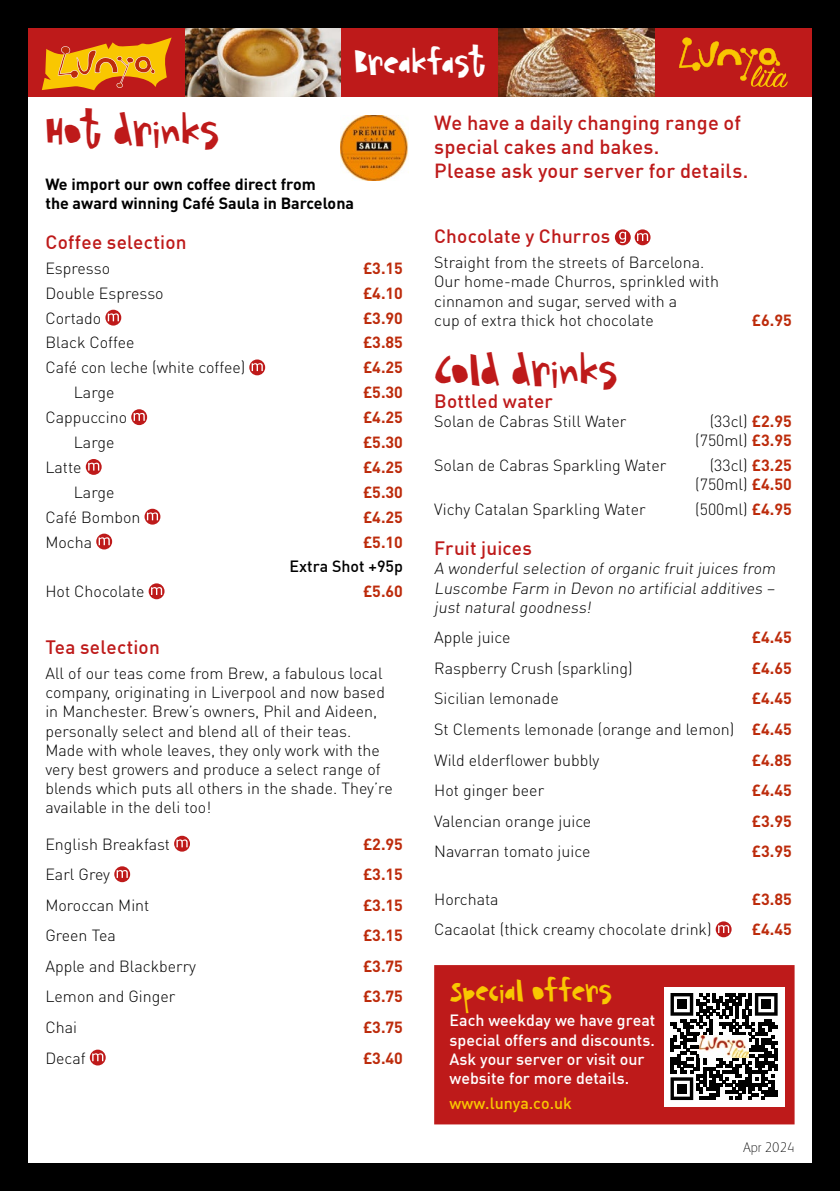
<style>
.page{position:relative;width:840px;height:1191px;background:#fff}
.page>*{position:absolute;margin:0;border:0;box-sizing:border-box;transform-origin:0 0}
.t1{font:40px "House Gen Col Housecut";color:#be1a1a}
.t2{font:32px "House Gen Col Housecut";letter-spacing:-.02em;color:#fff}
.t3{font:28px "House Gen Col Housecut";letter-spacing:-.015em;color:#f9c701}
.t4{font:500 20px/24px "DIN";letter-spacing:.01em;color:#be1a1a}
.t5{font:500 19px "DIN";letter-spacing:.01em;color:#be1a1a}
.t6{font:300 16px/19.2px "DINOT";color:#000}
.t7{font:700 16px "DINOT";color:#bd2b0b}
.t8{font:500 16px/19.2px "DIN";color:#fff}
.t9{font:700 16px/19.2px "DINOT";color:#000}
.t10{font:500 16px "DIN";color:#f9c701}
.t11{font:500 16px "DIN";color:#000}
.t12{font:100 14px "FS Albert";color:#000}
.s1{font-weight:700;color:#bd2b0b}
</style>
<div class="page">
<div style="left:0;top:0;width:839px;height:1191px;background:#000"></div>
<div style="left:28px;top:28px;width:783px;height:1134px;background:#fff"></div>
<div style="left:28px;top:28px;width:157px;height:68px;background:#be1a1a"></div>
<img style="left:185px;top:28px;width:156px;height:68px">
<div style="left:341px;top:28px;width:157px;height:68px;background:#be1a1a"></div>
<img style="left:498px;top:28px;width:156px;height:68px">
<div style="left:654px;top:28px;width:157px;height:68px;background:#be1a1a"></div>
<svg style="left:679px;top:37px;width:108px;height:50px"></svg>
<svg style="left:42px;top:37px;width:129px;height:53px"></svg>
<svg style="left:105px;top:310px;width:16px;height:15px"></svg>
<svg style="left:108px;top:313px;width:11px;height:8px"></svg>
<svg style="left:249px;top:359px;width:16px;height:16px"></svg>
<svg style="left:251px;top:363px;width:12px;height:8px"></svg>
<svg style="left:131px;top:409px;width:16px;height:16px"></svg>
<svg style="left:133px;top:413px;width:12px;height:8px"></svg>
<svg style="left:86px;top:459px;width:16px;height:16px"></svg>
<svg style="left:88px;top:463px;width:11px;height:7px"></svg>
<svg style="left:144px;top:509px;width:16px;height:15px"></svg>
<svg style="left:147px;top:512px;width:11px;height:8px"></svg>
<svg style="left:96px;top:533px;width:16px;height:16px"></svg>
<svg style="left:99px;top:537px;width:11px;height:8px"></svg>
<svg style="left:148px;top:583px;width:16px;height:16px"></svg>
<svg style="left:151px;top:587px;width:11px;height:8px"></svg>
<svg style="left:174px;top:835px;width:16px;height:16px"></svg>
<svg style="left:176px;top:839px;width:11px;height:8px"></svg>
<svg style="left:114px;top:866px;width:16px;height:16px"></svg>
<svg style="left:117px;top:870px;width:11px;height:8px"></svg>
<svg style="left:90px;top:1049px;width:16px;height:16px"></svg>
<svg style="left:92px;top:1053px;width:11px;height:8px"></svg>
<svg style="left:614px;top:229px;width:16px;height:16px"></svg>
<svg style="left:618px;top:232px;width:7px;height:11px"></svg>
<svg style="left:634px;top:229px;width:16px;height:16px"></svg>
<svg style="left:636px;top:233px;width:11px;height:8px"></svg>
<svg style="left:715px;top:921px;width:16px;height:16px"></svg>
<svg style="left:717px;top:925px;width:11px;height:8px"></svg>
<div style="left:436px;top:967px;width:356px;height:155px;background:#be1a1a"></div>
<div style="left:434px;top:965px;width:360px;height:159px;border:4px solid #be1a1a"></div>
<img style="left:341px;top:115px;width:67px;height:66px">
<div style="left:663px;top:986px;width:120px;height:120px;background:#fff"></div>
<svg style="left:670px;top:993px;width:107px;height:107px"></svg>
<div style="left:676px;top:999px;width:10px;height:10px;background:#000"></div>
<div style="left:761px;top:999px;width:9px;height:10px;background:#000"></div>
<div style="left:676px;top:1083px;width:10px;height:10px;background:#000"></div>
<img style="left:699px;top:1035px;width:49px;height:22px">
<h2 class="t2" style="left:354px;top:38px;width:133px">Breakfast</h2>
<h1 class="t1" style="left:45px;top:100px;width:175px">Hot drinks</h1>
<p class="t9" style="left:45px;top:174px;width:310px">We import our own coffee direct from<br>the award winning Café Saula in Barcelona</p>
<p class="t5" style="left:45px;top:230px;width:142px">Coffee selection</p>
<p class="t6" style="left:45px;top:258px;width:66px">Espresso</p>
<p class="t7" style="left:363px;top:257px;width:41px">£3.15</p>
<p class="t6" style="left:45px;top:283px;width:120px">Double Espresso</p>
<p class="t7" style="left:363px;top:282px;width:41px">£4.10</p>
<p class="t6" style="left:45px;top:308px;width:57px">Cortado</p>
<p class="t7" style="left:363px;top:307px;width:41px">£3.90</p>
<p class="t6" style="left:45px;top:333px;width:91px">Black Coffee</p>
<p class="t7" style="left:363px;top:332px;width:41px">£3.85</p>
<p class="t6" style="left:45px;top:358px;width:201px">Café con leche (white coffee)</p>
<p class="t7" style="left:363px;top:357px;width:41px">£4.25</p>
<p class="t6" style="left:74px;top:383px;width:42px">Large</p>
<p class="t7" style="left:363px;top:382px;width:41px">£5.30</p>
<p class="t6" style="left:45px;top:407px;width:83px">Cappuccino</p>
<p class="t7" style="left:363px;top:407px;width:41px">£4.25</p>
<p class="t6" style="left:74px;top:432px;width:42px">Large</p>
<p class="t7" style="left:363px;top:432px;width:41px">£5.30</p>
<p class="t6" style="left:45px;top:457px;width:38px">Latte</p>
<p class="t7" style="left:363px;top:456px;width:41px">£4.25</p>
<p class="t6" style="left:74px;top:482px;width:42px">Large</p>
<p class="t7" style="left:363px;top:481px;width:41px">£5.30</p>
<p class="t6" style="left:45px;top:507px;width:96px">Café Bombon</p>
<p class="t7" style="left:363px;top:506px;width:41px">£4.25</p>
<p class="t6" style="left:45px;top:532px;width:48px">Mocha</p>
<p class="t7" style="left:363px;top:531px;width:41px">£5.10</p>
<p class="t11" style="left:289px;top:556px;width:115px">Extra Shot +95p</p>
<p class="t6" style="left:45px;top:582px;width:101px">Hot Chocolate</p>
<p class="t7" style="left:363px;top:581px;width:41px">£5.60</p>
<p class="t5" style="left:45px;top:635px;width:116px">Tea selection</p>
<p class="t6" style="left:45px;top:663px;width:348px">All of our teas come from Brew, a fabulous local company, originating in Liverpool and now based in Manchester. Brew’s owners, Phil and Aideen, personally select and blend all of their teas.<br>Made with whole leaves, they only work with the very best growers and produce a select range of blends which puts all others in the shade. They’re available in the deli too!</p>
<p class="t6" style="left:45px;top:834px;width:126px">English Breakfast</p>
<p class="t7" style="left:363px;top:833px;width:41px">£2.95</p>
<p class="t6" style="left:45px;top:864px;width:66px">Earl Grey</p>
<p class="t7" style="left:363px;top:864px;width:41px">£3.15</p>
<p class="t6" style="left:45px;top:895px;width:105px">Moroccan Mint</p>
<p class="t7" style="left:363px;top:894px;width:41px">£3.15</p>
<p class="t6" style="left:45px;top:925px;width:72px">Green Tea</p>
<p class="t7" style="left:363px;top:925px;width:41px">£3.15</p>
<p class="t6" style="left:45px;top:956px;width:152px">Apple and Blackberry</p>
<p class="t7" style="left:363px;top:955px;width:41px">£3.75</p>
<p class="t6" style="left:45px;top:987px;width:131px">Lemon and Ginger</p>
<p class="t7" style="left:363px;top:986px;width:41px">£3.75</p>
<p class="t6" style="left:45px;top:1017px;width:33px">Chai</p>
<p class="t7" style="left:363px;top:1016px;width:41px">£3.75</p>
<p class="t6" style="left:45px;top:1048px;width:42px">Decaf</p>
<p class="t7" style="left:363px;top:1047px;width:41px">£3.40</p>
<p class="t4" style="left:434px;top:110px;width:315px">We have a daily changing range of special cakes and bakes.<br>Please ask your server for details.</p>
<p class="t5" style="left:434px;top:224px;width:177px">Chocolate y Churros</p>
<p class="t6" style="left:434px;top:253px;width:286px">Straight from the streets of Barcelona.<br>Our home-made Churros, sprinkled with cinnamon and sugar, served with a<br>cup of extra thick hot chocolate</p>
<p class="t7" style="left:751px;top:309px;width:41px">£6.95</p>
<h1 class="t1" style="left:434px;top:340px;width:185px">Cold drinks</h1>
<p class="t5" style="left:434px;top:389px;width:120px">Bottled water</p>
<p class="t6" style="left:434px;top:411px;width:194px">Solan de Cabras Still Water</p>
<p class="t6" style="left:695px;top:411px;width:98px;text-align:right">(33cl) <span class="s1">£2.95 </span>(750ml) <span class="s1">£3.95</span></p>
<p class="t6" style="left:434px;top:456px;width:233px">Solan de Cabras Sparkling Water</p>
<p class="t6" style="left:695px;top:456px;width:98px;text-align:right">(33cl) <span class="s1">£3.25 </span>(750ml) <span class="s1">£4.50</span></p>
<p class="t6" style="left:434px;top:500px;width:213px">Vichy Catalan Sparkling Water</p>
<p class="t6" style="left:695px;top:500px;width:98px">(500ml) <span class="s1">£4.95</span></p>
<p class="t5" style="left:434px;top:536px;width:99px">Fruit juices</p>
<p class="t6" style="left:434px;top:559px;width:345px;text-align:justify">A wonderful selection of organic fruit juices from Luscombe Farm in Devon no artificial additives – just natural goodness!</p>
<p class="t6" style="left:434px;top:628px;width:78px">Apple juice</p>
<p class="t7" style="left:751px;top:627px;width:41px">£4.45</p>
<p class="t6" style="left:434px;top:658px;width:200px">Raspberry Crush (sparkling)</p>
<p class="t7" style="left:751px;top:657px;width:41px">£4.65</p>
<p class="t6" style="left:434px;top:689px;width:126px">Sicilian lemonade</p>
<p class="t6" style="left:434px;top:683px;width:359px;line-height:30.6px;text-align:justify;text-indent:317px"><span class="s1">£4.45<br></span>St Clements lemonade (orange and lemon) <span class="s1">£4.45<br></span>Wild elderflower bubbly</p>
<p class="t7" style="left:751px;top:749px;width:41px">£4.85</p>
<p class="t6" style="left:434px;top:780px;width:111px">Hot ginger beer</p>
<p class="t7" style="left:751px;top:780px;width:41px">£4.45</p>
<p class="t6" style="left:434px;top:811px;width:158px">Valencian orange juice</p>
<p class="t7" style="left:751px;top:810px;width:41px">£3.95</p>
<p class="t6" style="left:434px;top:841px;width:158px">Navarran tomato juice</p>
<p class="t7" style="left:751px;top:841px;width:41px">£3.95</p>
<p class="t6" style="left:434px;top:889px;width:66px">Horchata</p>
<p class="t7" style="left:751px;top:888px;width:41px">£3.85</p>
<p class="t6" style="left:434px;top:919px;width:279px">Cacaolat (thick creamy chocolate drink)</p>
<p class="t7" style="left:751px;top:919px;width:41px">£4.45</p>
<h3 class="t3" style="left:449px;top:970px;width:164px">Special offers</h3>
<p class="t8" style="left:449px;top:1010px;width:207px">Each weekday we have great special offers and discounts.<br>Ask your server or visit our website for more details.</p>
<p class="t10" style="left:449px;top:1092px;width:124px">www.lunya.co.uk</p>
<p class="t12" style="left:742px;top:1139px;width:53px">Apr 2024</p>
</div>
